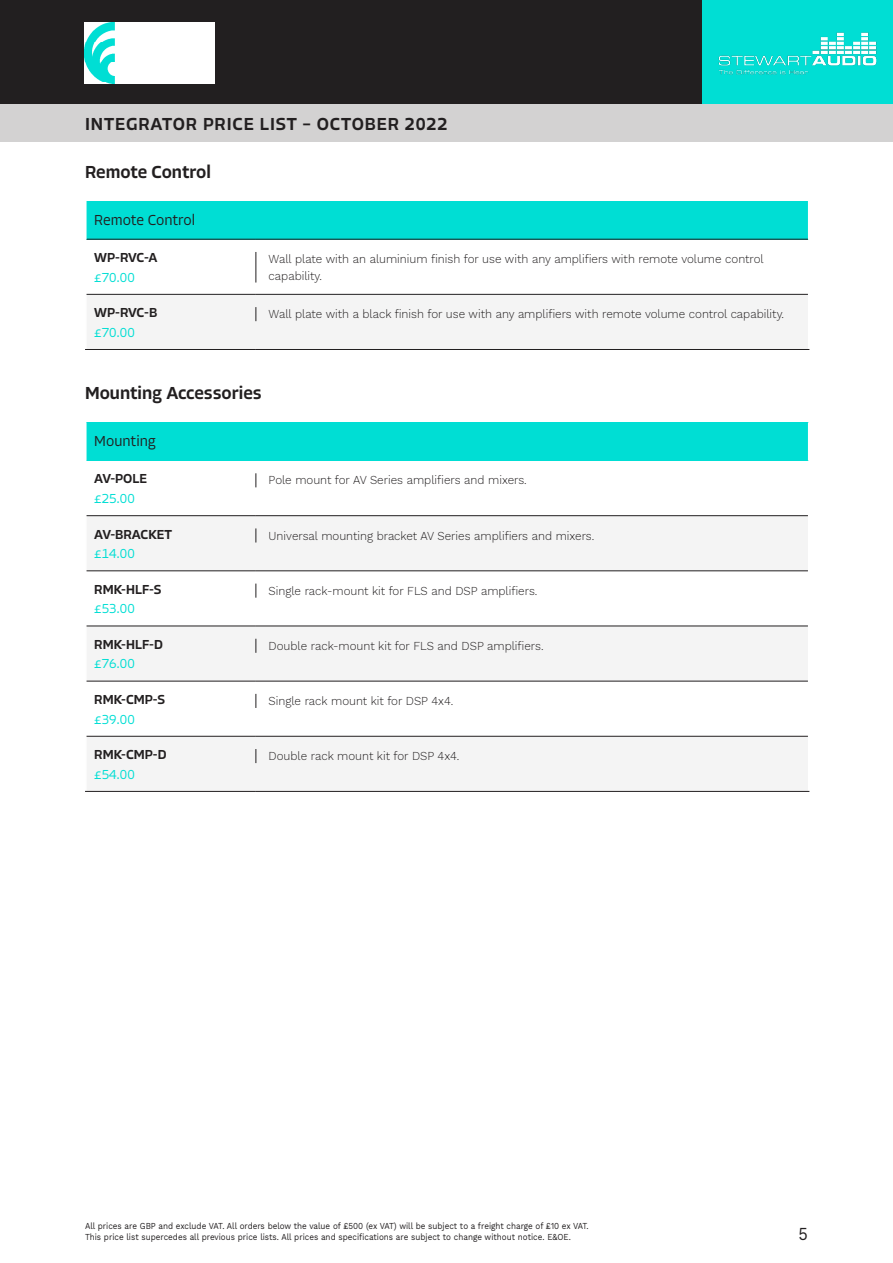
<style>
.page{position:relative;width:893px;height:1263px;background:#fff}
.page>*{position:absolute;margin:0;border:0;box-sizing:border-box;transform-origin:0 0}
.t1{font:500 18px "Allotrope";color:#221f20}
.t2{font:500 18px "Allotrope";letter-spacing:.05em;color:#221f20}
.t3{font:18px "Work Sans";color:#221f20;scale:.9 1}
.t4{font:300 15px "Allotrope";color:#221f20}
.t5{font:500 13.5px/19.5px "Allotrope";color:#221f20}
.t6{font:300 13.5px "Allotrope";color:#00ded4}
.Description{font:300 12px/16.5px "Work Sans";color:#221f20}
.t7{font:9px/10.8px "Work Sans";color:#221f20;scale:.9 1}
.s1{font-weight:300;color:#00ded4}
</style>
<div class="page">
<div style="left:702px;top:0;width:191px;height:104px;background:#00ded4"></div>
<div style="left:0;top:0;width:702px;height:104px;background:#221f20"></div>
<div style="left:0;top:104px;width:893px;height:37px;background:#d3d2d2"></div>
<img style="left:84px;top:23px;width:131px;height:61px">
<img style="left:718px;top:32px;width:159px;height:42px">
<div style="left:86px;top:201px;width:723px;height:38px;background:#00ded4"></div>
<hr style="left:808px;top:201px;width:1px;height:38px;background:#fff">
<hr style="left:87px;top:239px;width:169px;height:1px;background:#221f20">
<hr style="left:256px;top:239px;width:552px;height:1px;background:#221f20">
<hr style="left:85px;top:349px;width:171px;height:1px;background:#221f20">
<hr style="left:256px;top:349px;width:553px;height:1px;background:#221f20">
<hr style="left:85px;top:201px;width:2px;height:38px;background:#fff">
<hr style="left:256px;top:252px;width:1px;height:31px;background:#221f20">
<div style="left:86px;top:294px;width:722px;height:55px;background:#f4f4f4"></div>
<div style="left:86px;top:422px;width:723px;height:38px;background:#00ded4"></div>
<svg style="left:87px;top:516px;width:721px;height:275px;fill:#f4f4f4"></svg>
<hr style="left:808px;top:422px;width:1px;height:38px;background:#fff">
<hr style="left:256px;top:515px;width:552px;height:1px;background:#221f20">
<hr style="left:87px;top:571px;width:169px;height:1px;background:#221f20">
<hr style="left:256px;top:571px;width:552px;height:1px;background:#221f20">
<hr style="left:87px;top:626px;width:169px;height:1px;background:#221f20">
<hr style="left:256px;top:626px;width:552px;height:1px;background:#221f20">
<hr style="left:87px;top:681px;width:169px;height:1px;background:#221f20">
<hr style="left:256px;top:681px;width:552px;height:1px;background:#221f20">
<hr style="left:87px;top:736px;width:169px;height:1px;background:#221f20">
<hr style="left:256px;top:736px;width:552px;height:1px;background:#221f20">
<hr style="left:85px;top:791px;width:171px;height:1px;background:#221f20">
<hr style="left:256px;top:791px;width:553px;height:1px;background:#221f20">
<hr style="left:85px;top:422px;width:2px;height:38px;background:#fff">
<hr style="left:87px;top:515px;width:169px;height:1px;background:#221f20">
<svg style="left:256px;top:473px;width:1px;height:14px"></svg>
<svg style="left:256px;top:528px;width:1px;height:14px"></svg>
<svg style="left:256px;top:584px;width:1px;height:14px"></svg>
<svg style="left:256px;top:639px;width:1px;height:14px"></svg>
<svg style="left:256px;top:694px;width:1px;height:14px"></svg>
<svg style="left:256px;top:749px;width:1px;height:14px"></svg>
<h1 class="t2" style="left:85px;top:111px;width:364px">INTEGRATOR PRICE LIST – OCTOBER 2022</h1>
<p class="t1" style="left:85px;top:160px;width:127px">Remote Control</p>
<p class="t4" style="left:94px;top:210px;width:102px">Remote Control</p>
<p class="t5" style="left:94px;top:248px;width:65px">WP-RVC-A</p>
<p class="t6" style="left:94px;top:268px;width:42px">£70.00</p>
<p class="Description" style="left:269px;top:250px;width:497px">Wall plate with an aluminium finish for use with any amplifiers with remote volume control capability.</p>
<p class="t5" style="left:94px;top:303px;width:64px">WP-RVC-B</p>
<p class="t6" style="left:94px;top:323px;width:42px">£70.00</p>
<p class="Description" style="left:269px;top:305px;width:517px">Wall plate with a black finish for use with any amplifiers with remote volume control capability.</p>
<p class="t1" style="left:85px;top:381px;width:178px">Mounting Accessories</p>
<p class="t4" style="left:94px;top:431px;width:63px">Mounting</p>
<p class="t5" style="left:94px;top:469px;width:54px">AV-POLE</p>
<p class="t6" style="left:94px;top:489px;width:42px">£25.00</p>
<p class="Description" style="left:269px;top:472px;width:260px">Pole mount for AV Series amplifiers and mixers.</p>
<p class="t5" style="left:94px;top:524px;width:79px">AV-BRACKET <span class="s1">£14.00</span></p>
<p class="Description" style="left:269px;top:527px;width:327px">Universal mounting bracket AV Series amplifiers and mixers.</p>
<p class="t5" style="left:94px;top:580px;width:69px">RMK-HLF-S</p>
<p class="t6" style="left:94px;top:600px;width:42px">£53.00</p>
<p class="Description" style="left:269px;top:582px;width:270px">Single rack-mount kit for FLS and DSP amplifiers.</p>
<p class="t5" style="left:94px;top:635px;width:70px">RMK-HLF-D</p>
<p class="t6" style="left:94px;top:655px;width:42px">£76.00</p>
<p class="Description" style="left:269px;top:637px;width:276px">Double rack-mount kit for FLS and DSP amplifiers.</p>
<p class="t5" style="left:94px;top:690px;width:73px">RMK-CMP-S</p>
<p class="t6" style="left:94px;top:710px;width:42px">£39.00</p>
<p class="Description" style="left:269px;top:692px;width:186px">Single rack mount kit for DSP 4x4.</p>
<p class="t5" style="left:94px;top:745px;width:74px">RMK-CMP-D</p>
<p class="t6" style="left:94px;top:765px;width:42px">£54.00</p>
<p class="Description" style="left:269px;top:747px;width:192px">Double rack mount kit for DSP 4x4.</p>
<p class="t7" style="left:85px;top:1220px;width:561px">All prices are GBP and exclude VAT. All orders below the value of £500 (ex VAT) will be subject to a freight charge of £10 ex VAT.<br>This price list supercedes all previous price lists. All prices and specifications are subject to change without notice. E&amp;OE.</p>
<h1 class="t3" style="left:798px;top:1220px;width:12px">5</h1>
</div>
